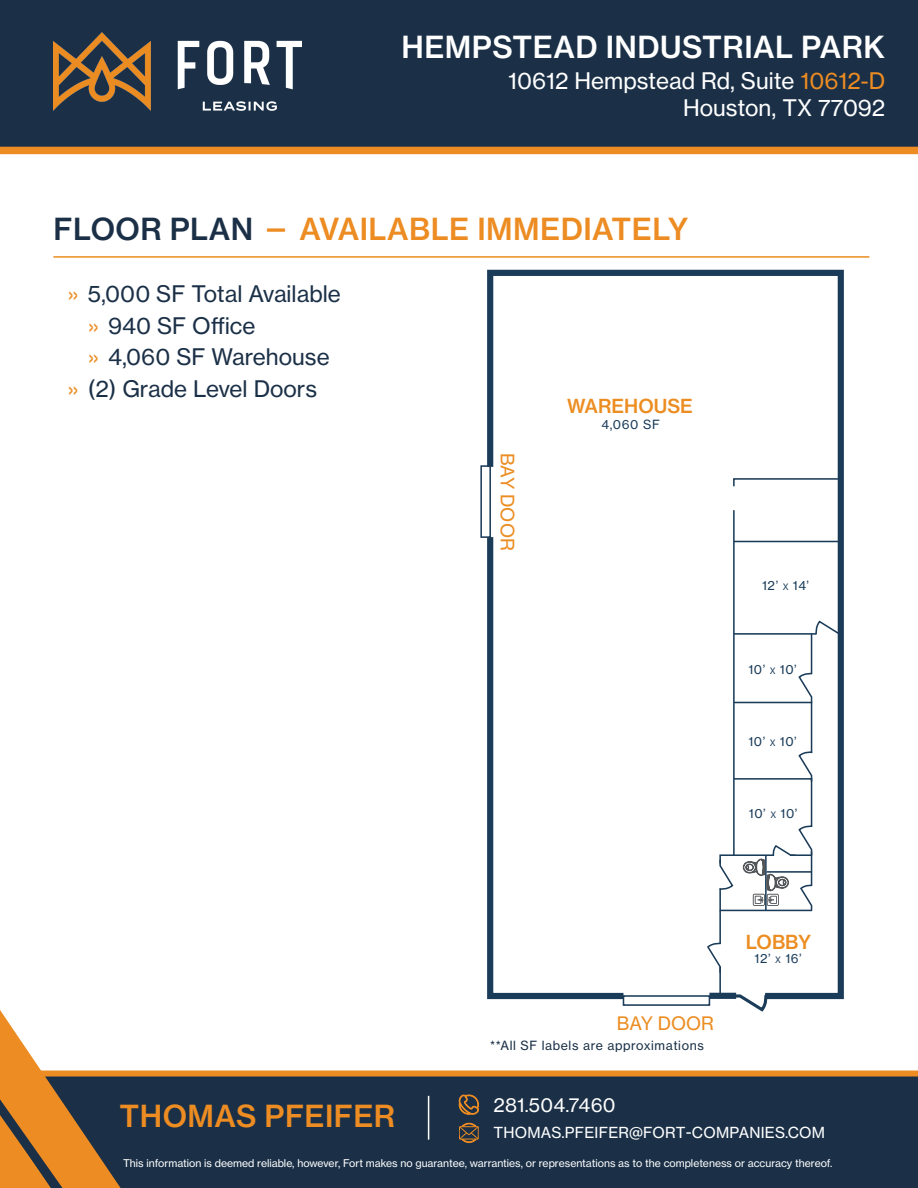
<style>
.page{position:relative;width:918px;height:1188px;background:#fff}
.page>*{position:absolute;margin:0;border:0;box-sizing:border-box;transform-origin:0 0}
.t1{font:30px "N Haas Grotesk TX Pro 65 Md";letter-spacing:.015em;color:#ec8c22}
.t2{font:30px "N Haas Grotesk TX Pro 65 Md";letter-spacing:.015em;color:#fff}
.t3{font:22.5px "N Haas Grotesk TX Pro 55 Rg";color:#1b3047}
.t4{font:22.5px/27px "N Haas Grotesk TX Pro 55 Rg";color:#fff;text-align:right}
.t5{font:19.05px "N Haas Grotesk TX Pro 65 Md";color:#ec8d22}
.t6{font:18.3px "N Haas Grotesk TX Pro 55 Rg";letter-spacing:.015em;color:#fff}
.t7{font:18.3px "N Haas Grotesk TX Pro 55 Rg";color:#ec8d22}
.t8{font:18.15px "N Haas Grotesk TX Pro 55 Rg";color:#ec8d22}
.t9{font:15px "N Haas Grotesk TX Pro 55 Rg";letter-spacing:.015em;color:#fff}
.t10{font:12.45px "N Haas Grotesk TX Pro 55 Rg";letter-spacing:.05em;color:#1b3c59}
.t11{font:12.45px "N Haas Grotesk TX Pro 55 Rg";letter-spacing:.05em;color:#192f46}
.t12{font:10.5px "N Haas Grotesk TX Pro 55 Rg";color:#fff}
.s1{color:#ec8c22}
.s2{color:#1b3047}
.s3{font-size:8.7px}
</style>
<div class="page">
<svg style="left:487px;top:269px;width:357px;height:733px"></svg>
<svg style="left:487px;top:531px;width:143px;height:471px"></svg>
<div style="left:480px;top:465px;width:11px;height:73px;border:2px solid #1b3c59"></div>
<div style="left:623px;top:995px;width:87px;height:11px;border:2px solid #1b3c59"></div>
<svg style="left:732px;top:477px;width:110px;height:11px"></svg>
<hr style="left:719px;top:910px;width:2px;height:34px;background:#1b3c59">
<div style="left:709px;top:993px;width:27px;height:6px;background:#1b3c59"></div>
<hr style="left:719px;top:967px;width:2px;height:29px;background:#1b3c59">
<svg style="left:731px;top:993px;width:38px;height:19px"></svg>
<svg style="left:706px;top:942px;width:16px;height:32px"></svg>
<svg style="left:719px;top:509px;width:125px;height:403px"></svg>
<div style="left:0;top:0;width:918px;height:154px;background:#1b3047"></div>
<hr style="left:53px;top:256px;width:816px;height:2px;background:#ec8c22">
<div style="left:121px;top:1071px;width:797px;height:117px;background:#1b3047"></div>
<svg style="left:459px;top:1094px;width:21px;height:21px"></svg>
<svg style="left:459px;top:1123px;width:20px;height:20px"></svg>
<hr style="left:428px;top:1096px;width:1px;height:44px;background:#fff">
<svg style="left:0;top:1010px;width:121px;height:178px"></svg>
<img style="left:53px;top:33px;width:248px;height:77px">
<p class="t2" style="left:402px;top:29px;width:485px">HEMPSTEAD INDUSTRIAL PARK</p>
<p class="t4" style="left:508px;top:67px;width:379px">10612 Hempstead Rd, Suite <span class="s1">10612-D<br></span>Houston, TX 77092</p>
<p class="t1" style="left:54px;top:210px;width:637px"><span class="s2">FLOOR PLAN</span> — AVAILABLE IMMEDIATELY</p>
<p class="t3" style="left:68px;top:280px;width:275px"><span class="s1">»</span> 5,000 SF Total Available</p>
<p class="t3" style="left:88px;top:312px;width:169px"><span class="s1">»</span> 940 SF Office</p>
<p class="t3" style="left:88px;top:343px;width:244px"><span class="s1">»</span> 4,060 SF Warehouse</p>
<p class="t3" style="left:68px;top:375px;width:251px"><span class="s1">»</span> (2) Grade Level Doors</p>
<p class="t8" style="left:519px;top:453px;width:99px;rotate:90deg">BAY DOOR</p>
<p class="t5" style="left:567px;top:394px;width:127px">WAREHOUSE</p>
<p class="t10" style="left:602px;top:417px;width:60px">4,060 SF</p>
<p class="t10" style="left:762px;top:577px;width:48px">12’ <span class="s3">X</span> 14’</p>
<p class="t10" style="left:748px;top:662px;width:50px">10’ <span class="s3">X</span> 10’</p>
<p class="t10" style="left:748px;top:734px;width:50px">10’ <span class="s3">X</span> 10’</p>
<p class="t10" style="left:749px;top:806px;width:50px">10’ <span class="s3">X</span> 10’</p>
<p class="t7" style="left:617px;top:1012px;width:99px">BAY DOOR</p>
<p class="t11" style="left:490px;top:1038px;width:215px">**All SF labels are approximations</p>
<p class="t5" style="left:746px;top:931px;width:67px">LOBBY</p>
<p class="t10" style="left:755px;top:951px;width:49px">12’ <span class="s3">X</span> 16’</p>
<p class="t6" style="left:493px;top:1094px;width:124px">281.504.7460</p>
<p class="t1" style="left:120px;top:1098px;width:277px">THOMAS PFEIFER</p>
<p class="t12" style="left:123px;top:1157px;width:711px">This information is deemed reliable, however, Fort makes no guarantee, warranties, or representations as to the completeness or accuracy thereof.</p>
<p class="t9" style="left:493px;top:1123px;width:333px">THOMAS.PFEIFER@FORT-COMPANIES.COM</p>
</div>
